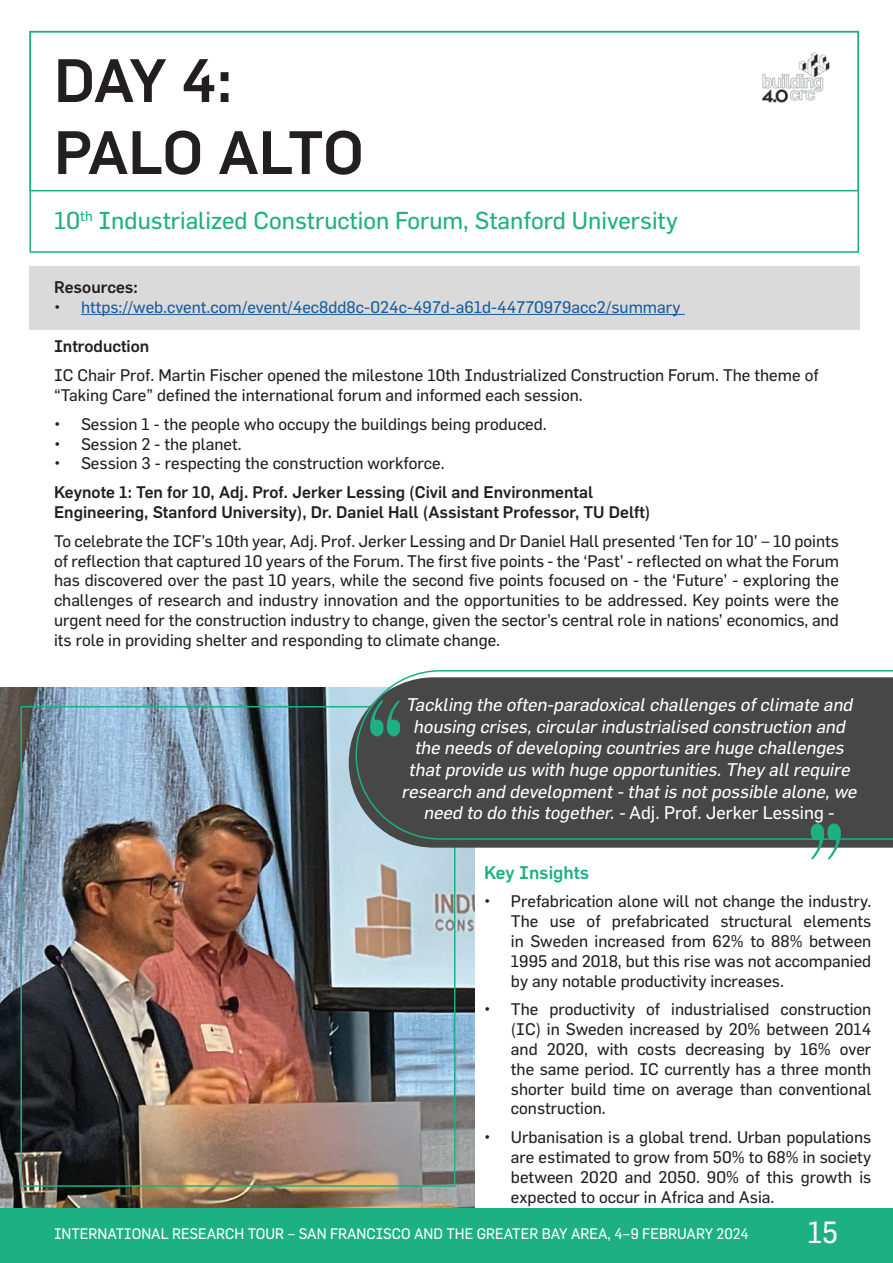
<style>
.page{position:relative;width:893px;height:1263px;background:#fff}
.page>*{position:absolute;margin:0;border:0;box-sizing:border-box;transform-origin:0 0}
.t1{font:144px "Bodoni MT Poster Compressed";color:#1db082}
.t2{font:500 60px/72px "Flama";letter-spacing:-.015em;color:#231f20}
.t3{font:30px "Flama Basic";color:#fff;scale:.95 1}
.t4{font:24px "Flama Basic";color:#1db082}
.t5{font:italic 18px/21.6px "Flama Basic";color:#fff;text-align:center}
.t6{font:18px "Flama Basic";color:#fff}
.t7{font:500 18px "Flama";color:#1db082}
.t8{font:16.5px/19.8px "Flama Basic";color:#231f20;text-align:justify}
.t9{font:500 16.5px/19.8px "Flama";color:#231f20}
.t10{font:16.5px "Flama Basic";color:#175d9e}
.t11{font:15px "Flama Basic";color:#fff;scale:.95 1}
.s1{color:#231f20}
.s2{font-style:italic}
</style>
<div class="page">
<img style="left:0;top:688px;width:474px;height:520px">
<div style="left:0;top:1208px;width:893px;height:55px;background:#1db082"></div>
<div style="left:29px;top:266px;width:831px;height:64px;background:#dadada"></div>
<hr style="left:81px;top:314px;width:604px;height:1px;background:#175d9e">
<div style="left:29px;top:31px;width:830px;height:160px;border:2px solid #1db082"></div>
<img style="left:762px;top:52px;width:68px;height:51px">
<div style="left:20px;top:706px;width:435px;height:481px;border:2px solid #1db082"></div>
<svg style="left:349px;top:687px;width:544px;height:161px;background:#656c6e"></svg>
<svg style="left:355px;top:670px;width:538px;height:170px;background:#4e5250"></svg>
<h2 class="t2" style="left:54px;top:43px;width:311px">DAY 4:<br>PALO ALTO</h2>
<h3 class="t4" style="left:54px;top:206px;width:625px">10<sup>th</sup> Industrialized Construction Forum, Stanford University</h3>
<p class="t9" style="left:54px;top:277px;width:85px">Resources:</p>
<p class="t10" style="left:54px;top:297px;width:628px"><span class="s1">•</span> https://web.cvent.com/event/4ec8dd8c-024c-497d-a61d-44770979acc2/summary</p>
<p class="t9" style="left:54px;top:336px;width:97px">Introduction</p>
<p class="t8" style="left:54px;top:365px;width:766px">IC Chair Prof. Martin Fischer opened the milestone 10th Industrialized Construction Forum. The theme of “Taking Care” defined the international forum and informed each session.</p>
<p class="t8" style="left:54px;top:414px;width:494px">• Session 1 - the people who occupy the buildings being produced.</p>
<p class="t8" style="left:54px;top:433px;width:189px">• Session 2 - the planet.</p>
<p class="t8" style="left:54px;top:453px;width:392px">• Session 3 - respecting the construction workforce.</p>
<p class="t9" style="left:54px;top:482px;width:598px">Keynote 1: Ten for 10, Adj. Prof. Jerker Lessing (Civil and Environmental<br>Engineering, Stanford University), Dr. Daniel Hall (Assistant Professor, TU Delft)</p>
<p class="t8" style="left:54px;top:531px;width:787px">To celebrate the ICF’s 10th year, Adj. Prof. Jerker Lessing and Dr Daniel Hall presented ‘Ten for 10’ – 10 points of reflection that captured 10 years of the Forum. The first five points - the ‘Past’ - reflected on what the Forum has discovered over the past 10 years, while the second five points focused on - the ‘Future’ - exploring the challenges of research and industry innovation and the opportunities to be addressed. Key points were the urgent need for the construction industry to change, given the sector’s central role in nations’ economics, and its role in providing shelter and responding to climate change.</p>
<p class="t5" style="left:402px;top:694px;width:460px">Tackling the often-paradoxicalchallenges ofclimate and housing crises,circular industrialised construction and the needs ofdeveloping countries are huge challenges thatprovide us with huge opportunities.They allrequire research and development-thatis notpossible alone,we</p>
<h1 class="t1" style="left:368px;top:673px;width:38px">“</h1>
<p class="t6" style="left:424px;top:802px;width:413px"><span class="s2">need to do this together.-</span>Adj. Prof. Jerker Lessing -</p>
<h1 class="t1" style="left:843px;top:887px;width:37px;rotate:-180deg">“</h1>
<p class="t7" style="left:484px;top:861px;width:107px">Key Insights</p>
<p class="t8" style="left:511px;top:891px;width:362px;text-indent:-27px">• Prefabrication alone will not change the industry.<br>The use of prefabricated structural elements in Sweden increased from 62% to 88% between 1995 and 2018, but this rise was not accompanied by any notable productivity increases.</p>
<p class="t8" style="left:511px;top:999px;width:362px;text-indent:-27px">• The productivity of industrialised construction (IC) in Sweden increased by 20% between 2014 and 2020, with costs decreasing by 16% over the same period. IC currently has a three month shorter build time on average than conventional construction.</p>
<p class="t8" style="left:511px;top:1127px;width:362px;text-indent:-27px">• Urbanisation is a global trend. Urban populations are estimated to grow from 50% to 68% in society between 2020 and 2050. 90% of this growth is expected to occur in Africa and Asia.</p>
<p class="t11" style="left:54px;top:1225px;width:733px">INTERNATIONAL RESEARCH TOUR – SAN FRANCISCO AND THE GREATER BAY AREA, 4–9 FEBRUARY 2024</p>
<h3 class="t3" style="left:808px;top:1215px;width:33px">15</h3>
</div>
